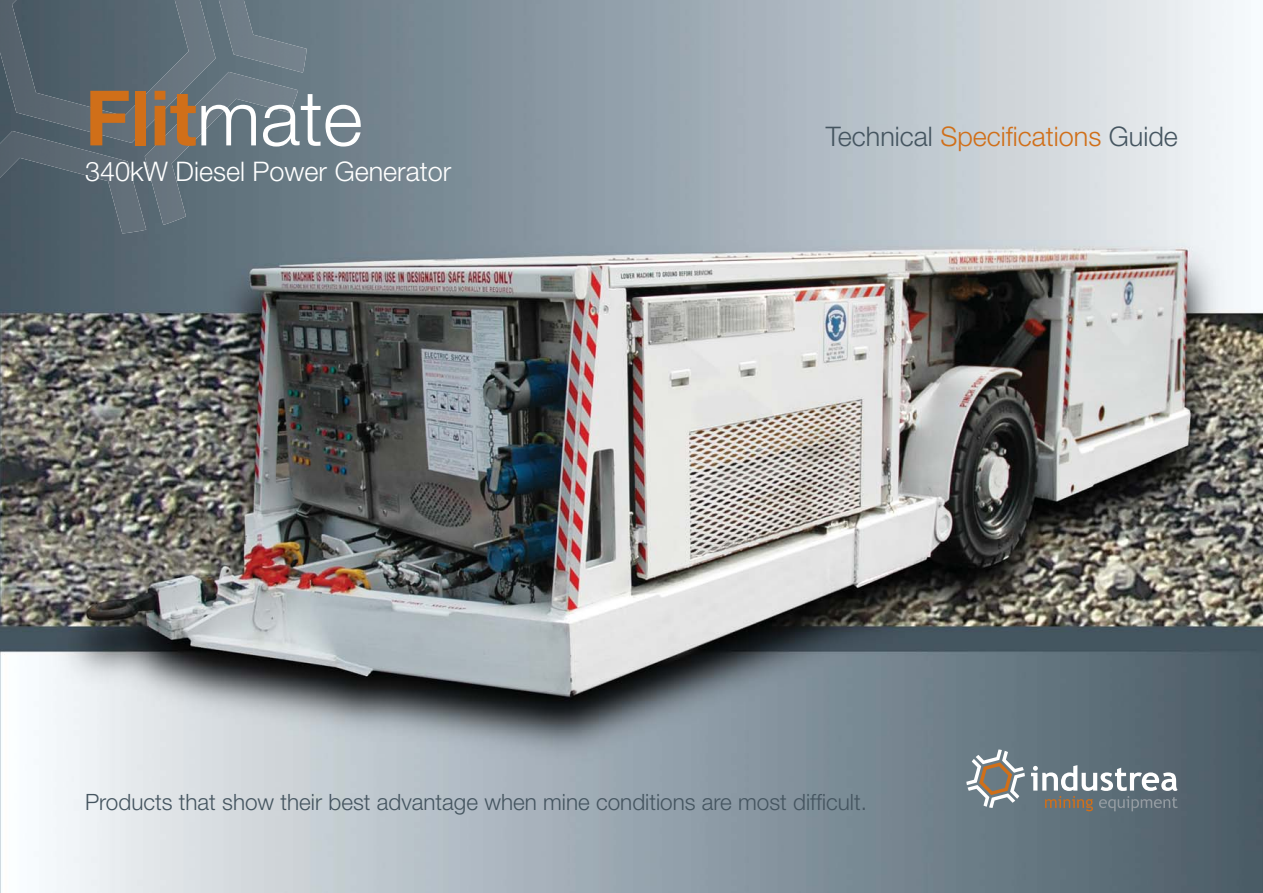
<style>
.page{position:relative;width:1263px;height:893px;background:#fff}
.page>*{position:absolute;margin:0;border:0;box-sizing:border-box;transform-origin:0 0}
.t1{font:700 76.5px "Helvetica Neue";color:#d06f19}
.t2{font:300 27px "Helvetica Neue";color:#455560}
.t3{font:300 27px "Helvetica Neue";color:#fff}
.t4{font:300 22.5px "Helvetica Neue";color:#455560}
.s1{font-weight:300;color:#fff}
.s2{color:#d06f19}
</style>
<div class="page">
<img style="left:0;top:0;width:1263px;height:893px">
<img style="left:218px;top:0;width:89px;height:73px">
<img style="left:145px;top:72px;width:153px;height:153px">
<img style="left:0;top:158px;width:146px;height:75px">
<img style="left:0;top:0;width:216px;height:143px">
<svg style="left:966px;top:749px;width:59px;height:59px;background:#8e9392"></svg>
<svg style="left:1031px;top:765px;width:146px;height:46px"></svg>
<h1 class="t1" style="left:85px;top:91px;width:279px">Flit<span class="s1">mate</span></h1>
<p class="t3" style="left:85px;top:162px;width:368px">340kW Diesel Power Generator</p>
<p class="t2" style="left:826px;top:126px;width:354px">Technical <span class="s2">Specifications</span> Guide</p>
<p class="t4" style="left:85px;top:794px;width:783px">Products that show their best advantage when mine conditions are most difficult.</p>
</div>
